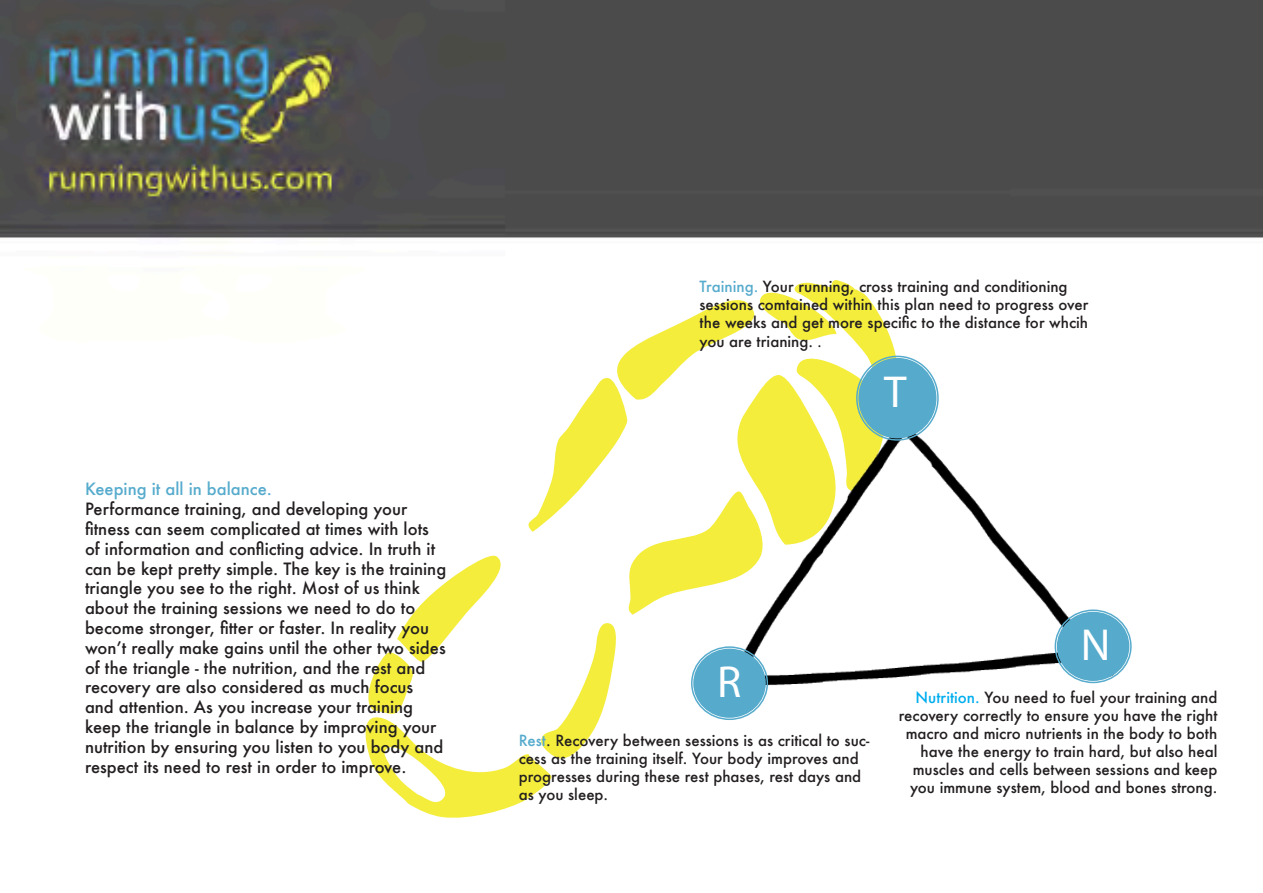
<style>
.page{position:relative;width:1263px;height:893px;background:#fff}
.page>*{position:absolute;margin:0;border:0;box-sizing:border-box;transform-origin:0 0}
.t1{font:45px "Myriad Pro";color:#fff}
.t2{font:500 16.5px/19.8px "Futura";color:#231f20}
.t3{font:500 16.5px "Futura";color:#56abcd}
.t4{font:500 15px/18px "Futura";color:#231f20}
.s1{color:#56abcd}
.s2{font-family:"Myriad Pro";font-weight:400;font-size:15.75px}
.s3{color:#00aeef}
</style>
<div class="page">
<img style="left:0;top:0;width:1263px;height:740px">
<svg style="left:366px;top:280px;width:531px;height:538px"></svg>
<img style="left:670px;top:362px;width:483px;height:374px">
<div style="left:858px;top:358px;width:78px;height:80px;background:#56abcd;border-radius:50%"></div>
<div style="left:859px;top:359px;width:77px;height:79px;border:1px solid #56abcd;border-radius:50%"></div>
<div style="left:1057px;top:612px;width:72px;height:69px;background:#56abcd;border-radius:50%"></div>
<div style="left:1054px;top:609px;width:78px;height:74px;border:1px solid #56abcd;border-radius:50%"></div>
<div style="left:1057px;top:612px;width:72px;height:68px;border:1px solid #56abcd;border-radius:50%"></div>
<div style="left:693px;top:649px;width:73px;height:69px;background:#56abcd;border-radius:50%"></div>
<div style="left:691px;top:646px;width:77px;height:74px;border:1px solid #56abcd;border-radius:50%"></div>
<div style="left:694px;top:649px;width:71px;height:68px;border:1px solid #56abcd;border-radius:50%"></div>
<p class="t3" style="left:85px;top:478px;width:188px">Keeping it all in balance.</p>
<p class="t2" style="left:85px;top:499px;width:363px">Performance training, and developing your fitness can seem complicated at times with lots of information and conflicting advice. In truth it can be kept pretty simple. The key is the training triangle you see to the right. Most of us think about the training sessions we need to do to become stronger, fitter or faster. In reality you won’t really make gains until the other two sides of the triangle - the nutrition, and the rest and recovery are also considered as much focus<br>and attention. As you increase your training keep the triangle in balance by improving your nutrition by ensuring you listen to you body and respect its need to rest in order to improve.</p>
<p class="t4" style="left:699px;top:278px;width:390px"><span class="s1">Training.</span> Your running, cross training and conditioning sessions comtained within this plan need to progress over the weeks and get more specific to the distance for whcih you are trianing. <span class="s2">.</span></p>
<p class="t1" style="left:884px;top:364px;width:24px">T</p>
<p class="t1" style="left:717px;top:654px;width:26px">R</p>
<p class="t4" style="left:519px;top:731px;width:352px"><span class="s1">Rest</span>. Recovery between sessions is as critical to suc&shy;cess as the training itself. Your body improves and progresses during these rest phases, rest days and as you sleep.</p>
<p class="t1" style="left:1081px;top:617px;width:31px">N</p>
<p class="t4" style="left:899px;top:688px;width:320px;text-align:right"><span class="s3">Nutrition.</span> You need to fuel your training and recovery correctly to ensure you have the right macro and micro nutrients in the body to both have the energy to train hard, but also heal muscles and cells between sessions and keep you immune system, blood and bones strong.</p>
</div>
